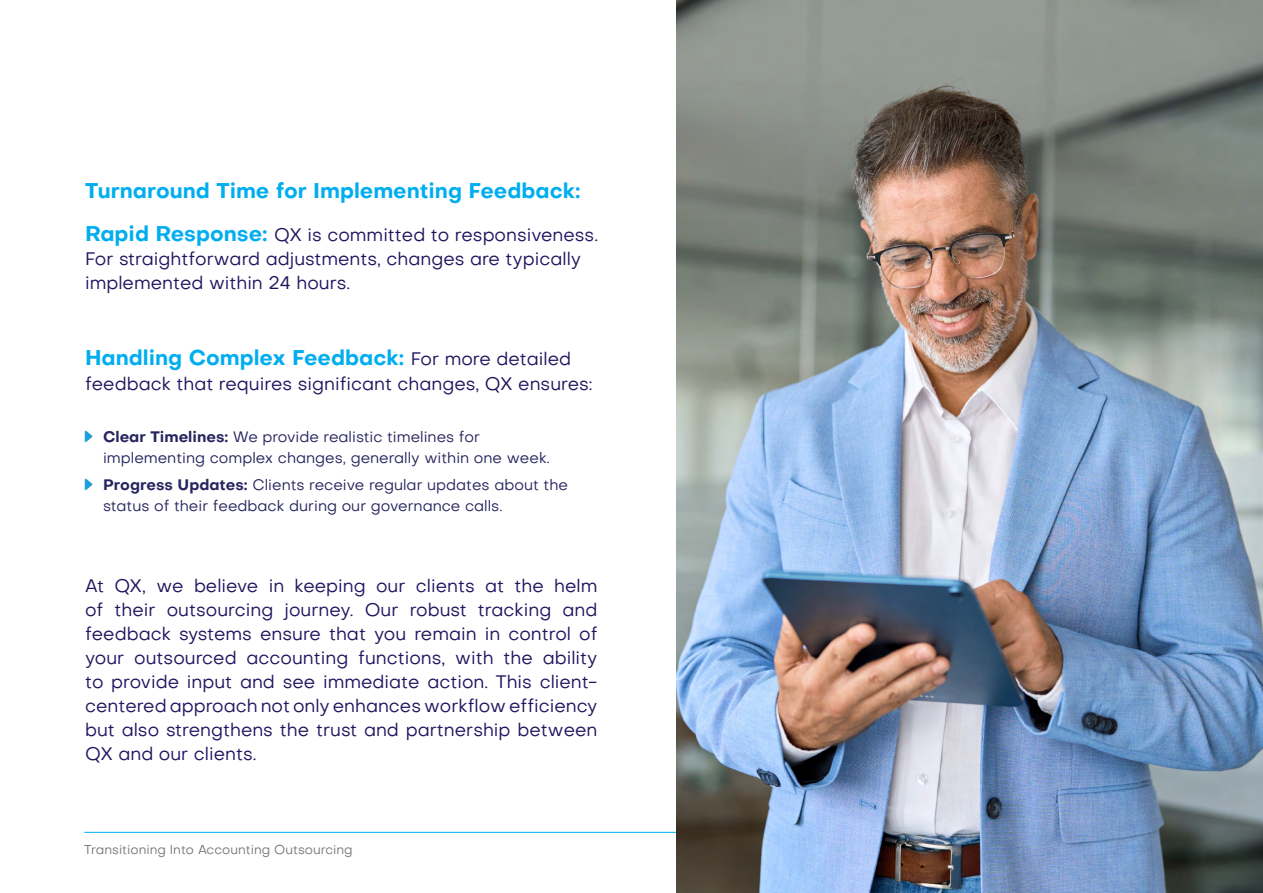
<style>
.page{position:relative;width:1263px;height:893px;background:#fff}
.page>*{position:absolute;margin:0;border:0;box-sizing:border-box;transform-origin:0 0}
.t1{font:700 21px "Objective";color:#00aeef}
.t2{font:18px/24px "Objective";color:#1f155f}
.t3{font:15px/21px "Objective";color:#28255e}
.t4{font:12.75px "Objective";color:#77787b}
.s1{font-weight:700;font-size:21px;color:#00aeef}
.s2{font-weight:400;font-size:18px;color:#1f155f}
.s3{font-weight:700}
</style>
<div class="page">
<hr style="left:84px;top:832px;width:1094px;height:1px;background:#00aeef">
<img style="left:677px;top:0;width:586px;height:893px">
<p class="t1" style="left:85px;top:175px;width:497px">Turnaround Time for Implementing Feedback:</p>
<p class="t2" style="left:85px;top:223px;width:514px"><span class="s1">Rapid Response:</span> QX is committed to responsiveness.<br>For straightforward adjustments, changes are typically implemented within 24 hours.</p>
<p class="t1" style="left:85px;top:342px;width:488px">Handling Complex Feedback: <span class="s2">For more detailed</span></p>
<p class="t2" style="left:85px;top:372px;width:509px">feedback that requires significant changes, QX ensures:</p>
<p class="t3" style="left:103px;top:426px;width:448px"><span class="s3">Clear Timelines:</span> We provide realistic timelines for implementing complex changes, generally within one week.</p>
<p class="t3" style="left:103px;top:474px;width:466px"><span class="s3">Progress Updates:</span> Clients receive regular updates about the status of their feedback during our governance calls.</p>
<p class="t2" style="left:85px;top:573px;width:514px;text-align:justify">At QX, we believe in keeping our clients at the helm of their outsourcing journey. Our robust tracking and feedback systems ensure that you remain in control of your outsourced accounting functions, with the ability to provide input and see immediate action. This client&shy;centered approach not only enhances workflow efficiency but also strengthens the trust and partnership between QX and our clients.</p>
<p class="t4" style="left:84px;top:841px;width:270px">Transitioning Into Accounting Outsourcing</p>
</div>
